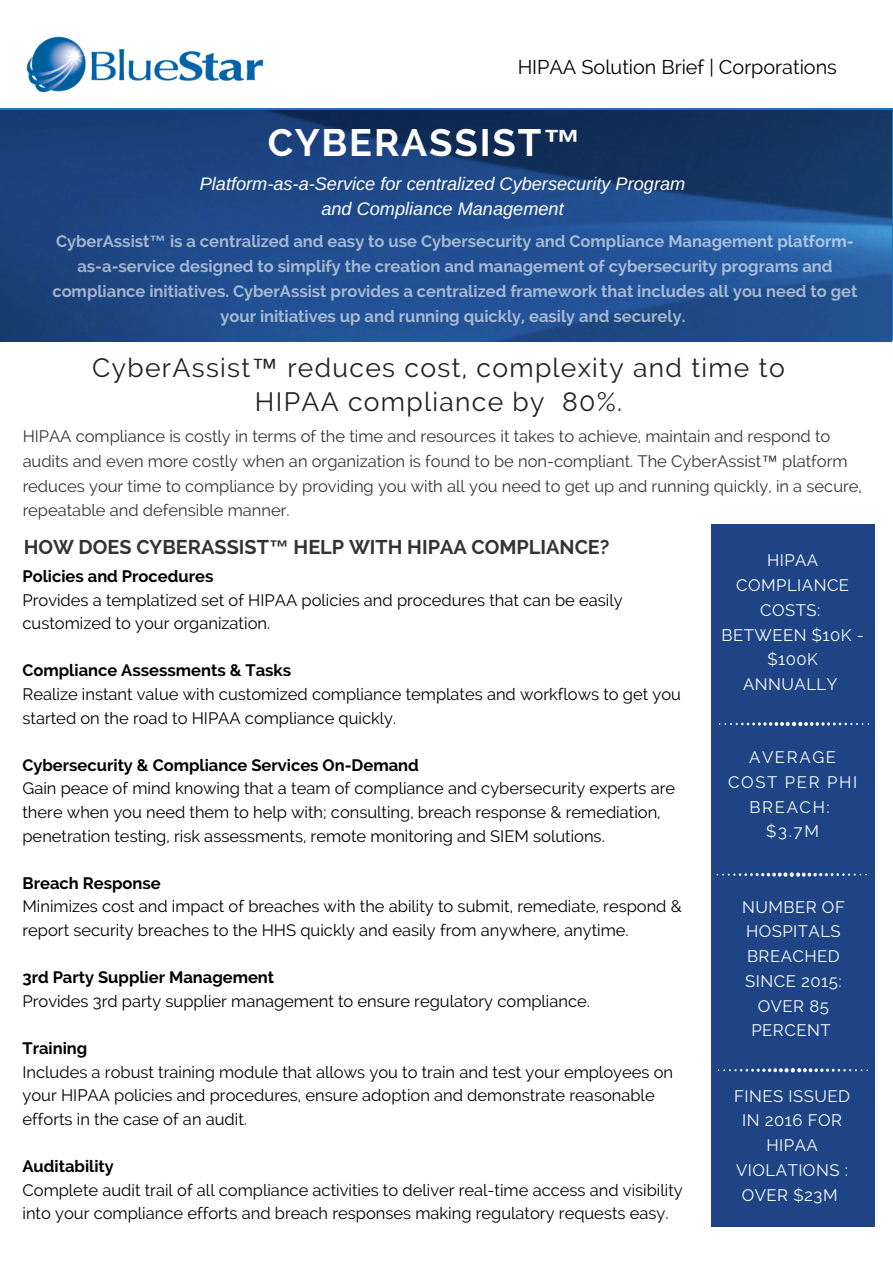
<style>
.page{position:relative;width:893px;height:1263px;background:#fff}
.page>*{position:absolute;margin:0;border:0;box-sizing:border-box;transform-origin:0 0}
.t1{font:700 37.95px "Raleway";letter-spacing:.05em;color:#fff}
.t2{font:26.4px/33.8px "Raleway";letter-spacing:.05em;color:#222;text-align:center}
.t3{font:700 19.8px "Raleway";color:#000}
.t4{font:19.8px "Raleway";color:#000}
.t5{font:italic 18.15px/24.8px "Arimo";color:#fff;text-align:center}
.t6{font:16.65px/24.8px "Raleway";letter-spacing:.03em;color:#fff;text-align:center}
.t7{font:16.65px/24.8px "Raleway";letter-spacing:.1em;color:#fbfffc;text-align:center}
.t8{font:16.5px/23.5px "Raleway";color:#000}
.t9{font:700 16.5px/24.8px "Raleway";color:#fff;text-align:center}
.t10{font:700 16.5px "Raleway";color:#000}
.s1{font-family:"Liberation Sans"}
</style>
<div class="page">
<img style="left:0;top:110px;width:891px;height:232px">
<div style="left:712px;top:524px;width:163px;height:702px;background:#1e4485"></div>
<svg style="left:719px;top:722px;width:150px;height:4px"></svg>
<svg style="left:716px;top:872px;width:150px;height:5px"></svg>
<svg style="left:711px;top:1068px;width:156px;height:11px"></svg>
<img style="left:26px;top:36px;width:238px;height:56px">
<p class="t4" style="left:517px;top:56px;width:320px">HIPAA Solution Brief | Corporations</p>
<h1 class="t1" style="left:268px;top:121px;width:315px">CYBERASSIST<span class="s1">™</span></h1>
<p class="t5" style="left:200px;top:171px;width:487px">Platform-as-a-Service for centralized Cybersecurity Program and Compliance Management</p>
<p class="t9" style="left:52px;top:229px;width:806px">CyberAssist<span class="s1">™</span> is a centralized and easy to use Cybersecurity and Compliance Management platform&shy;as-a-service designed to simplify the creation and management of cybersecurity programs and compliance initiatives. CyberAssist provides a centralized framework that includes all you need to get your initiatives up and running quickly, easily and securely.</p>
<h2 class="t2" style="left:92px;top:351px;width:694px">CyberAssist<span class="s1">™</span> reduces cost, complexity and time to<br>HIPAA compliance by 80%.</h2>
<p class="t8" style="left:22px;top:424px;width:841px;line-height:24.8px">HIPAA compliance is costly in terms of the time and resources it takes to achieve, maintain and respond to audits and even more costly when an organization is found to be non-compliant. The CyberAssist<span class="s1">™</span> platform reduces your time to compliance by providing you with all you need to get up and running quickly, in a secure, repeatable and defensible manner.</p>
<p class="t3" style="left:24px;top:535px;width:587px">HOW DOES CYBERASSIST<span class="s1">™</span> HELP WITH HIPAA COMPLIANCE?</p>
<p class="t10" style="left:22px;top:566px;width:192px">Policies and Procedures</p>
<p class="t8" style="left:22px;top:588px;width:601px">Provides a templatized set of HIPAA policies and procedures that can be easily customized to your organization.</p>
<p class="t10" style="left:22px;top:661px;width:270px">Compliance Assessments &amp; Tasks</p>
<p class="t8" style="left:22px;top:682px;width:660px">Realize instant value with customized compliance templates and workflows to get you started on the road to HIPAA compliance quickly.</p>
<p class="t10" style="left:22px;top:755px;width:398px">Cybersecurity &amp; Compliance Services On-Demand</p>
<p class="t8" style="left:22px;top:777px;width:654px">Gain peace of mind knowing that a team of compliance and cybersecurity experts are there when you need them to help with; consulting, breach response &amp; remediation, penetration testing, risk assessments, remote monitoring and SIEM solutions.</p>
<p class="t10" style="left:22px;top:873px;width:140px">Breach Response</p>
<p class="t8" style="left:22px;top:895px;width:661px">Minimizes cost and impact of breaches with the ability to submit, remediate, respond &amp; report security breaches to the HHS quickly and easily from anywhere, anytime.</p>
<p class="t10" style="left:22px;top:968px;width:253px">3rd Party Supplier Management</p>
<p class="t8" style="left:22px;top:989px;width:569px">Provides 3rd party supplier management to ensure regulatory compliance.</p>
<p class="t10" style="left:22px;top:1038px;width:66px">Training</p>
<p class="t8" style="left:22px;top:1060px;width:652px">Includes a robust training module that allows you to train and test your employees on your HIPAA policies and procedures, ensure adoption and demonstrate reasonable efforts in the case of an audit.</p>
<p class="t10" style="left:22px;top:1156px;width:93px">Auditability</p>
<p class="t8" style="left:22px;top:1178px;width:661px">Complete audit trail of all compliance activities to deliver real-time access and visibility into your compliance efforts and breach responses making regulatory requests easy.</p>
<p class="t6" style="left:721px;top:548px;width:144px">HIPAA<br>COMPLIANCE<br>COSTS:<br>BETWEEN $10K - $100K<br>ANNUALLY</p>
<p class="t7" style="left:728px;top:745px;width:131px">AVERAGE<br>COST PER PHI<br>BREACH: $3.7M</p>
<p class="t6" style="left:742px;top:894px;width:104px">NUMBER OF<br>HOSPITALS<br>BREACHED<br>SINCE 2015:<br>OVER 85<br>PERCENT</p>
<p class="t6" style="left:734px;top:1083px;width:117px">FINES ISSUED<br>IN 2016 FOR<br>HIPAA<br>VIOLATIONS :<br>OVER $23M</p>
</div>
